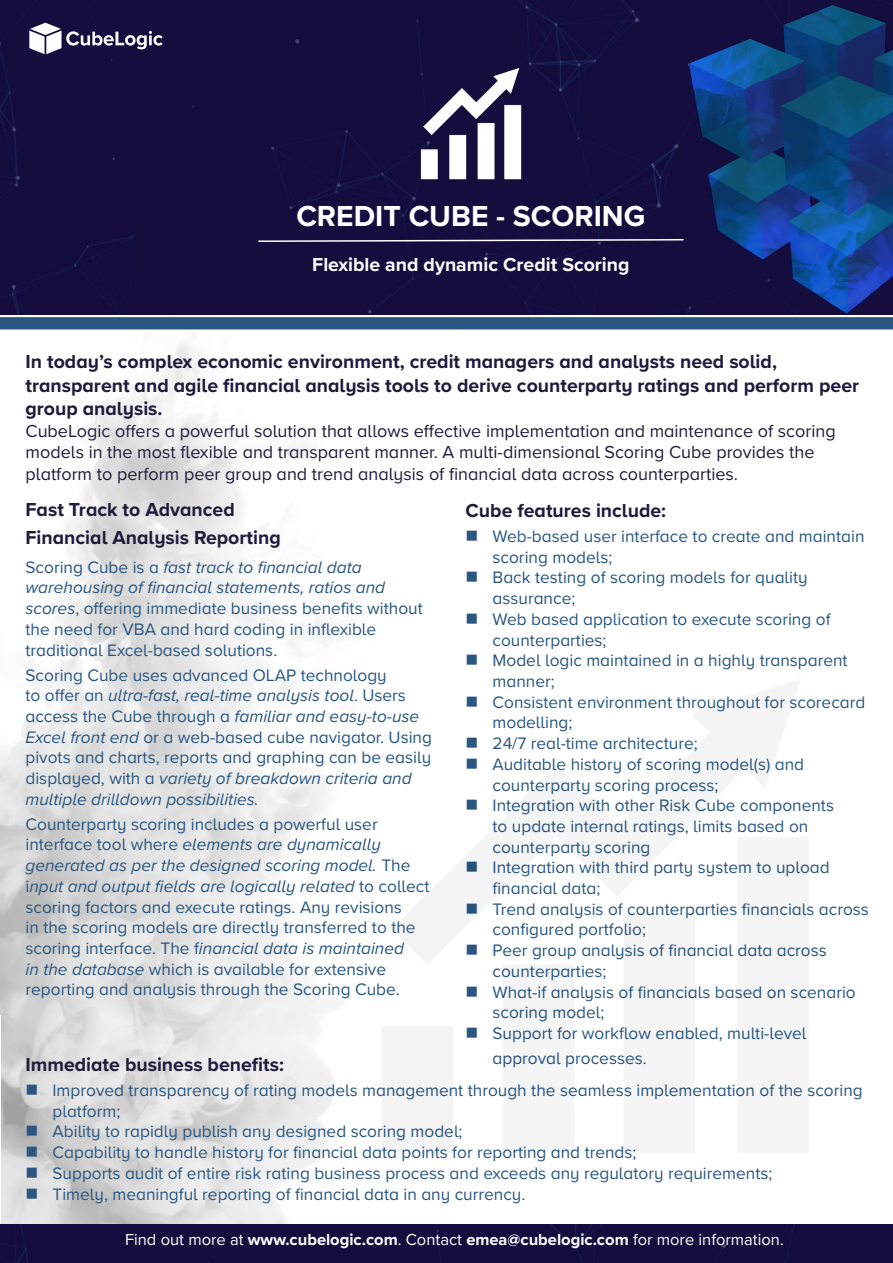
<style>
.page{position:relative;width:893px;height:1263px;background:#fff}
.page>*{position:absolute;margin:0;border:0;box-sizing:border-box;transform-origin:0 0}
.t1{font:700 30px "Proxima Nova";color:#fff}
.Paragraph_Style_1{font:700 19.5px/23.4px "Proxima Nova A";color:#1e1c3c}
.t2{font:700 19.5px "Proxima Nova";color:#fff}
.t3{font:18px/21.6px "Proxima Nova A";color:#1e1c3c}
.Paragraph_Style_1-2{font:17.25px/20.7px "Proxima Nova A";color:#2a5681}
.t4{font:16.5px "Proxima Nova";color:#fff}
.s1{font-style:italic}
.s2{font-weight:700}
</style>
<div class="page">
<img style="left:0;top:329px;width:454px;height:896px">
<div style="left:0;top:0;width:893px;height:315px;background:#150d3e"></div>
<svg style="left:29px;top:23px;width:134px;height:31px"></svg>
<div style="left:0;top:1225px;width:149px;height:38px;background:#150d3e"></div>
<svg style="left:257px;top:238px;width:428px;height:5px;background:#5a5577"></svg>
<div style="left:0;top:317px;width:893px;height:12px;background:#2a5681"></div>
<img style="left:369px;top:31px;width:204px;height:204px">
<img style="left:688px;top:1px;width:205px;height:318px">
<img style="left:149px;top:440px;width:744px;height:823px">
<svg style="left:467px;top:531px;width:10px;height:10px"></svg>
<svg style="left:467px;top:572px;width:10px;height:10px"></svg>
<svg style="left:467px;top:613px;width:10px;height:11px"></svg>
<svg style="left:467px;top:655px;width:10px;height:10px"></svg>
<svg style="left:467px;top:696px;width:10px;height:10px"></svg>
<svg style="left:467px;top:738px;width:10px;height:10px"></svg>
<svg style="left:467px;top:758px;width:10px;height:10px"></svg>
<svg style="left:467px;top:800px;width:10px;height:10px"></svg>
<svg style="left:467px;top:862px;width:10px;height:10px"></svg>
<svg style="left:467px;top:903px;width:10px;height:10px"></svg>
<svg style="left:467px;top:945px;width:10px;height:10px"></svg>
<svg style="left:467px;top:986px;width:10px;height:10px"></svg>
<svg style="left:467px;top:1027px;width:10px;height:11px"></svg>
<svg style="left:27px;top:1084px;width:10px;height:11px"></svg>
<svg style="left:27px;top:1126px;width:10px;height:10px"></svg>
<svg style="left:27px;top:1147px;width:10px;height:10px"></svg>
<svg style="left:27px;top:1167px;width:10px;height:10px"></svg>
<svg style="left:27px;top:1188px;width:10px;height:10px"></svg>
<p class="t1" style="left:296px;top:194px;width:351px">CREDIT CUBE - SCORING</p>
<p class="t2" style="left:312px;top:250px;width:319px">Flexible and dynamic Credit Scoring</p>
<p class="Paragraph_Style_1" style="left:26px;top:350px;width:835px">In today’s complex economic environment, credit managers and analysts need solid, transparent and agile financial analysis tools to derive counterparty ratings and perform peer group analysis.</p>
<p class="t3" style="left:26px;top:419px;width:812px">CubeLogic offers a powerful solution that allows effective implementation and maintenance of scoring models in the most flexible and transparent manner. A multi-dimensional Scoring Cube provides the platform to perform peer group and trend analysis of financial data across counterparties.</p>
<p class="Paragraph_Style_1" style="left:26px;top:497px;width:211px">Fast Track to Advanced</p>
<p class="Paragraph_Style_1" style="left:26px;top:525px;width:257px">Financial Analysis Reporting</p>
<p class="Paragraph_Style_1-2" style="left:26px;top:556px;width:399px">Scoring Cube is a <span class="s1">fast track to financial data warehousing of financial statements, ratios and scores</span>, offering immediate business benefits without the need for VBA and hard coding in inflexible traditional Excel-based solutions.</p>
<p class="Paragraph_Style_1-2" style="left:26px;top:664px;width:408px">Scoring Cube uses advanced OLAP technology<br>to offer an <span class="s1">ultra-fast, real-time analysis tool</span>. Users access the Cube through a <span class="s1">familiar and easy-to-use Excel front end</span> or a web-based cube navigator. Using pivots and charts, reports and graphing can be easily displayed, with a <span class="s1">variety of breakdown criteria and multiple drilldown possibilities.</span></p>
<p class="Paragraph_Style_1-2" style="left:26px;top:813px;width:406px">Counterparty scoring includes a powerful user interface tool where <span class="s1">elements are dynamically generated as per the designed scoring model.</span> The i<span class="s1">nput and output fields are logically related</span> to collect scoring factors and execute ratings. Any revisions<br>in the scoring models are directly transferred to the scoring interface. The f<span class="s1">inancial data is maintained<br>in the database</span> which is available for extensive reporting and analysis through the Scoring Cube.</p>
<p class="Paragraph_Style_1" style="left:466px;top:498px;width:202px">Cube features include:</p>
<p class="Paragraph_Style_1-2" style="left:493px;top:525px;width:373px">Web-based user interface to create and maintain scoring models;</p>
<p class="Paragraph_Style_1-2" style="left:493px;top:567px;width:317px">Back testing of scoring models for quality assurance;</p>
<p class="Paragraph_Style_1-2" style="left:493px;top:608px;width:340px">Web based application to execute scoring of counterparties;</p>
<p class="Paragraph_Style_1-2" style="left:493px;top:649px;width:357px">Model logic maintained in a highly transparent manner;</p>
<p class="Paragraph_Style_1-2" style="left:493px;top:691px;width:374px">Consistent environment throughout for scorecard modelling;</p>
<p class="Paragraph_Style_1-2" style="left:493px;top:732px;width:207px">24/7 real-time architecture;</p>
<p class="Paragraph_Style_1-2" style="left:493px;top:753px;width:313px">Auditable history of scoring model(s) and counterparty scoring process;</p>
<p class="Paragraph_Style_1-2" style="left:493px;top:794px;width:343px">Integration with other Risk Cube components to update internal ratings, limits based on counterparty scoring</p>
<p class="Paragraph_Style_1-2" style="left:493px;top:856px;width:339px">Integration with third party system to upload financial data;</p>
<p class="Paragraph_Style_1-2" style="left:493px;top:898px;width:378px">Trend analysis of counterparties financials across configured portfolio;</p>
<p class="Paragraph_Style_1-2" style="left:493px;top:939px;width:336px">Peer group analysis of financial data across counterparties;</p>
<p class="Paragraph_Style_1-2" style="left:493px;top:981px;width:365px">What-if analysis of financials based on scenario scoring model;</p>
<p class="Paragraph_Style_1-2" style="left:493px;top:1020px;width:316px;line-height:25.2px">Support for workflow enabled, multi-level approval processes.</p>
<p class="Paragraph_Style_1" style="left:26px;top:1052px;width:260px">Immediate business benefits:</p>
<p class="Paragraph_Style_1-2" style="left:53px;top:1079px;width:812px">Improved transparency of rating models management through the seamless implementation of the scoring platform;</p>
<p class="Paragraph_Style_1-2" style="left:53px;top:1120px;width:412px">Ability to rapidly publish any designed scoring model;</p>
<p class="Paragraph_Style_1-2" style="left:53px;top:1141px;width:585px">Capability to handle history for financial data points for reporting and trends;</p>
<p class="Paragraph_Style_1-2" style="left:53px;top:1162px;width:721px">Supports audit of entire risk rating business process and exceeds any regulatory requirements;</p>
<p class="Paragraph_Style_1-2" style="left:53px;top:1183px;width:474px">Timely, meaningful reporting of financial data in any currency.</p>
<p class="t4" style="left:125px;top:1227px;width:660px">Find out more at <span class="s2">www.cubelogic.com</span>. Contact <span class="s2">emea@cubelogic.com</span> for more information.</p>
</div>
